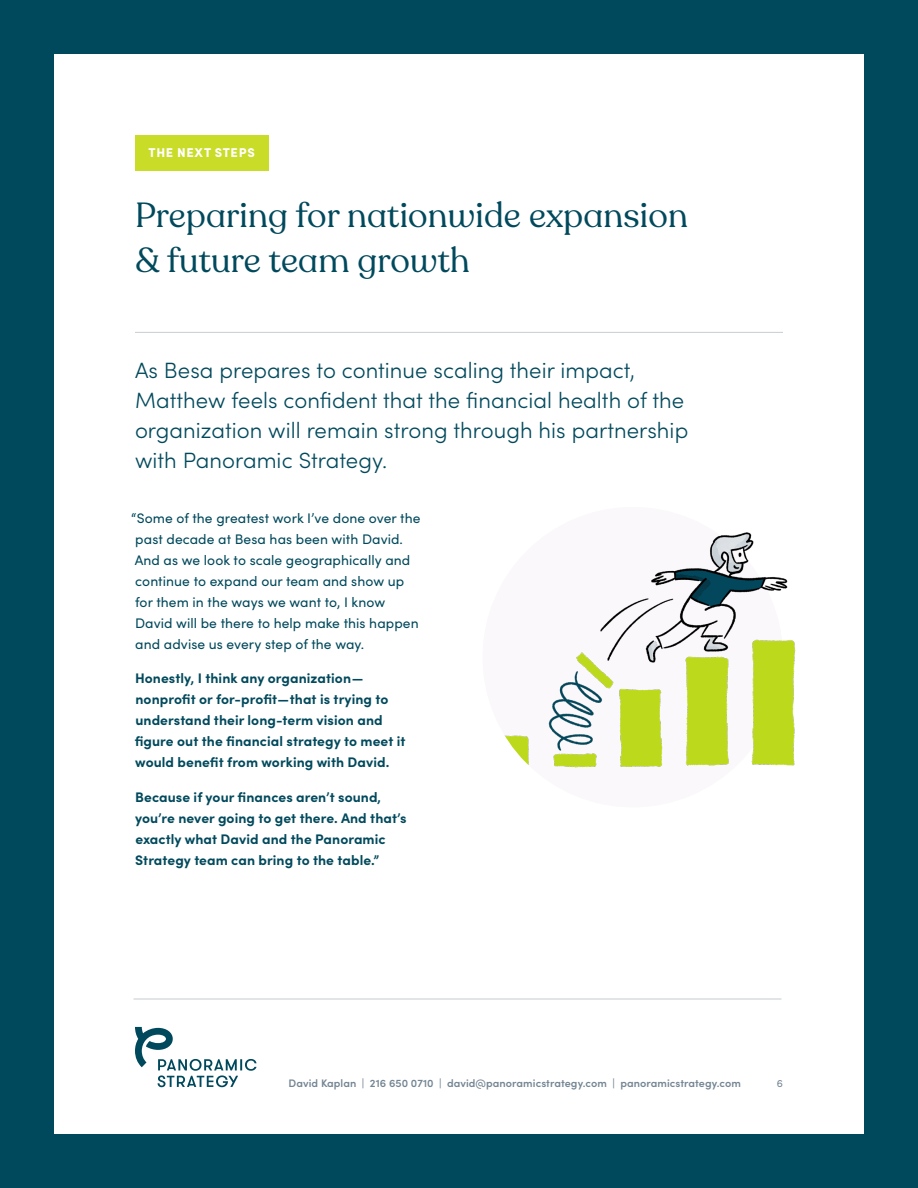
<style>
.page{position:relative;width:918px;height:1188px;background:#00495c}
.page>*{position:absolute;margin:0;border:0;box-sizing:border-box;transform-origin:0 0}
.t1{font:34.5px/45px "Recoleta Alt";letter-spacing:.005em;color:#00495c}
.t2{font:300 22.2px/30px "Sofia Pro";letter-spacing:.005em;color:#00495c}
.t3{font:700 13.8px/21px "Sofia Pro";letter-spacing:.005em;color:#00495c}
.t4{font:13.8px/21px "Sofia Pro";letter-spacing:.005em;color:#00495c}
.t5{font:900 12.75px "Sofia Pro";letter-spacing:.055em;color:#fff}
.t6{font:600 10.8px "Sofia Pro";letter-spacing:.005em;color:#748593}
.t7{font:10.5px "Sofia Pro";color:#748593}
</style>
<div class="page">
<div style="left:54px;top:54px;width:810px;height:1080px;background:#fff"></div>
<img style="left:504px;top:532px;width:292px;height:236px">
<div style="left:135px;top:135px;width:134px;height:36px;background:#c8dc28"></div>
<hr style="left:135px;top:332px;width:648px;height:1px;background:#c7cdd2">
<svg style="left:135px;top:1027px;width:122px;height:60px"></svg>
<hr style="left:134px;top:999px;width:648px;height:1px;background:#c7cdd2">
<p class="t5" style="left:149px;top:143px;width:108px">THE NEXT STEPS</p>
<p class="t1" style="left:135px;top:193px;width:554px">Preparing for nationwide expansion &amp; future team growth</p>
<p class="t2" style="left:135px;top:354px;width:555px">As Besa prepares to continue scaling their impact, Matthew feels confident that the financial health of the organization will remain strong through his partnership with Panoramic Strategy.</p>
<p class="t4" style="left:131px;top:506px;width:291px">“Some of the greatest work I’ve done over the past decade at Besa has been with David.<br>And as we look to scale geographically and continue to expand our team and show up for them in the ways we want to, I know David will be there to help make this happen and advise us every step of the way.</p>
<p class="t3" style="left:135px;top:667px;width:272px">Honestly, I think any organization— nonprofit or for-profit—that is trying to understand their long-term vision and figure out the financial strategy to meet it would benefit from working with David.</p>
<p class="t3" style="left:135px;top:785px;width:273px">Because if your finances aren’t sound, you’re never going to get there. And that’s exactly what David and the Panoramic Strategy team can bring to the table.”</p>
<p class="t6" style="left:289px;top:1075px;width:454px">David Kaplan | 216 650 0710 | david@panoramicstrategy.com | panoramicstrategy.com</p>
<p class="t7" style="left:777px;top:1076px;width:8px">6</p>
</div>
